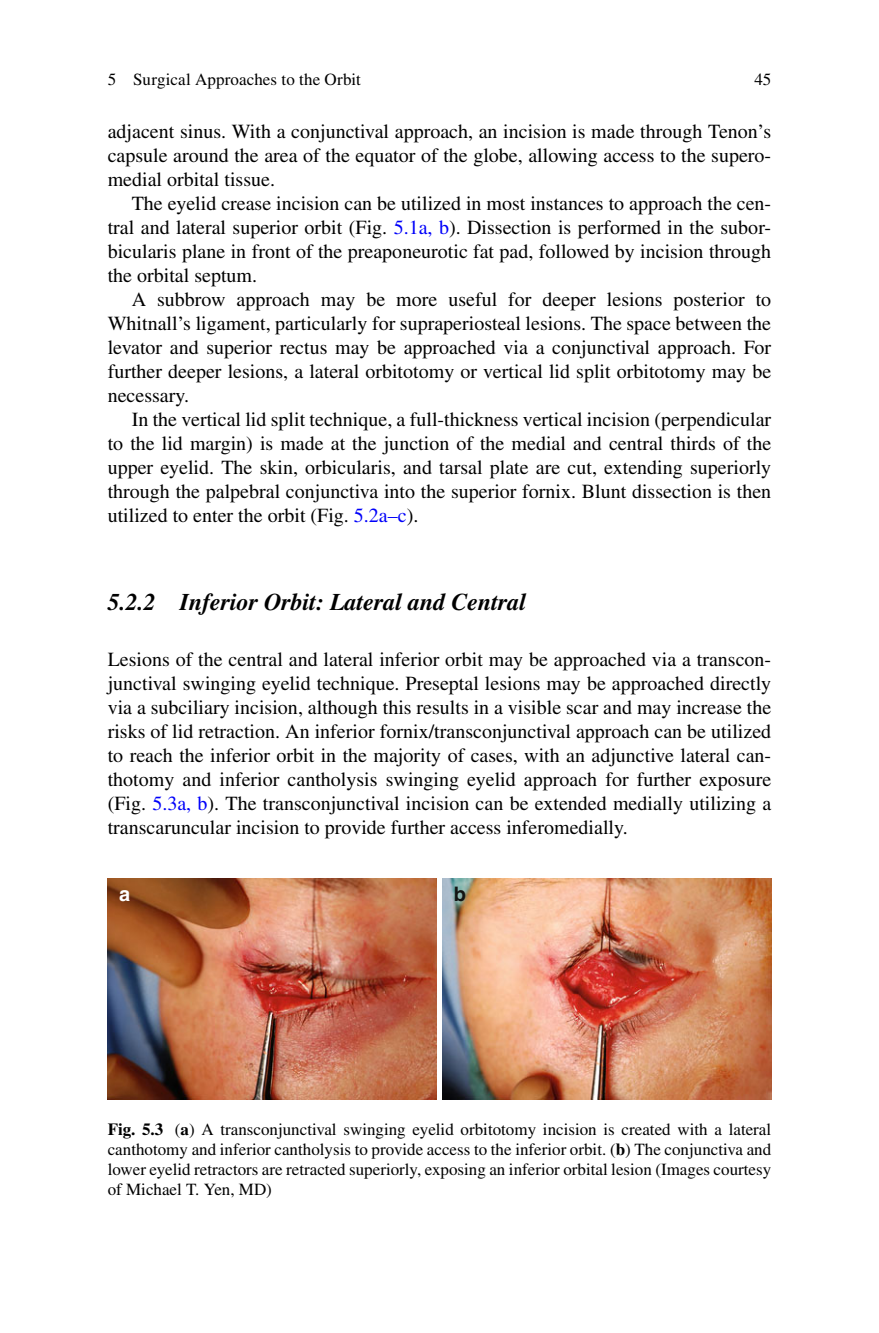
<style>
.page{position:relative;width:879px;height:1333px;background:#fff}
.page>*{position:absolute;margin:0;border:0;box-sizing:border-box;transform-origin:0 0}
.t1{font:italic 700 24px "Vmbfcs Times";color:#000}
.t2{font:20px/24px "Cpnpqq Times";color:#000;text-align:justify}
.t3{font:700 20px "Mnjxpl Helvetica";color:#fff}
.t4{font:700 20px "Mnjxpl Helvetica";color:#131413}
.t5{font:17px/20px "Cpnpqq Times";color:#000;text-align:justify}
.s1{color:#0000fa}
.s2{font-family:"Qdgbyk Times";font-weight:700}
</style>
<div class="page">
<img style="left:108px;top:878px;width:329px;height:220px">
<img style="left:442px;top:878px;width:329px;height:220px">
<p class="t5" style="left:754px;top:71px;width:18px">45</p>
<p class="t2" style="left:108px;top:121px;width:665px">adjacent sinus. With a conjunctival approach, an incision is made through Tenon’s capsule around the area of the equator of the globe, allowing access to the supero&shy;medial orbital tissue.</p>
<p class="t2" style="left:108px;top:193px;width:665px;text-indent:24px">The eyelid crease incision can be utilized in most instances to approach the cen&shy;tral and lateral superior orbit (Fig. <span class="s1">5.1a, b</span> ). Dissection is performed in the subor&shy;bicularis plane in front of the preaponeurotic fat pad, followed by incision through the orbital septum.</p>
<p class="t2" style="left:108px;top:289px;width:665px;text-indent:24px">A subbrow approach may be more useful for deeper lesions posterior to Whitnall’s ligament, particularly for supraperiosteal lesions. The space between the levator and superior rectus may be approached via a conjunctival approach. For further deeper lesions, a lateral orbitotomy or vertical lid split orbitotomy may be necessary.</p>
<p class="t2" style="left:108px;top:409px;width:665px;text-indent:24px">In the vertical lid split technique, a full-thickness vertical incision (perpendicular to the lid margin) is made at the junction of the medial and central thirds of the upper eyelid. The skin, orbicularis, and tarsal plate are cut, extending superiorly through the palpebral conjunctiva into the superior fornix. Blunt dissection is then utilized to enter the orbit (Fig. <span class="s1">5.2a–c</span> ).</p>
<p class="t5" style="left:108px;top:71px;width:255px">5 Surgical Approaches to the Orbit</p>
<p class="t1" style="left:108px;top:593px;width:420px">5.2.2 Inferior Orbit: Lateral and Central</p>
<p class="t2" style="left:108px;top:649px;width:665px">Lesions of the central and lateral inferior orbit may be approached via a transcon&shy;junctival swinging eyelid technique. Preseptal lesions may be approached directly via a subciliary incision, although this results in a visible scar and may increase the risks of lid retraction. An inferior fornix/transconjunctival approach can be utilized to reach the inferior orbit in the majority of cases, with an adjunctive lateral can&shy;thotomy and inferior cantholysis swinging eyelid approach for further exposure (Fig. <span class="s1">5.3a, b</span> ). The transconjunctival incision can be extended medially utilizing a transcaruncular incision to provide further access inferomedially.</p>
<p class="t3" style="left:119px;top:886px;width:13px">a</p>
<p class="t4" style="left:454px;top:886px;width:14px">b</p>
<p class="t5" style="left:108px;top:1120px;width:665px"><span class="s2">Fig. 5.3</span> ( <span class="s2">a</span> ) A transconjunctival swinging eyelid orbitotomy incision is created with a lateral canthotomy and inferior cantholysis to provide access to the inferior orbit. ( <span class="s2">b</span> ) The conjunctiva and lower eyelid retractors are retracted superiorly, exposing an inferior orbital lesion (Images courtesy of Michael T. Yen, MD)</p>
</div>
